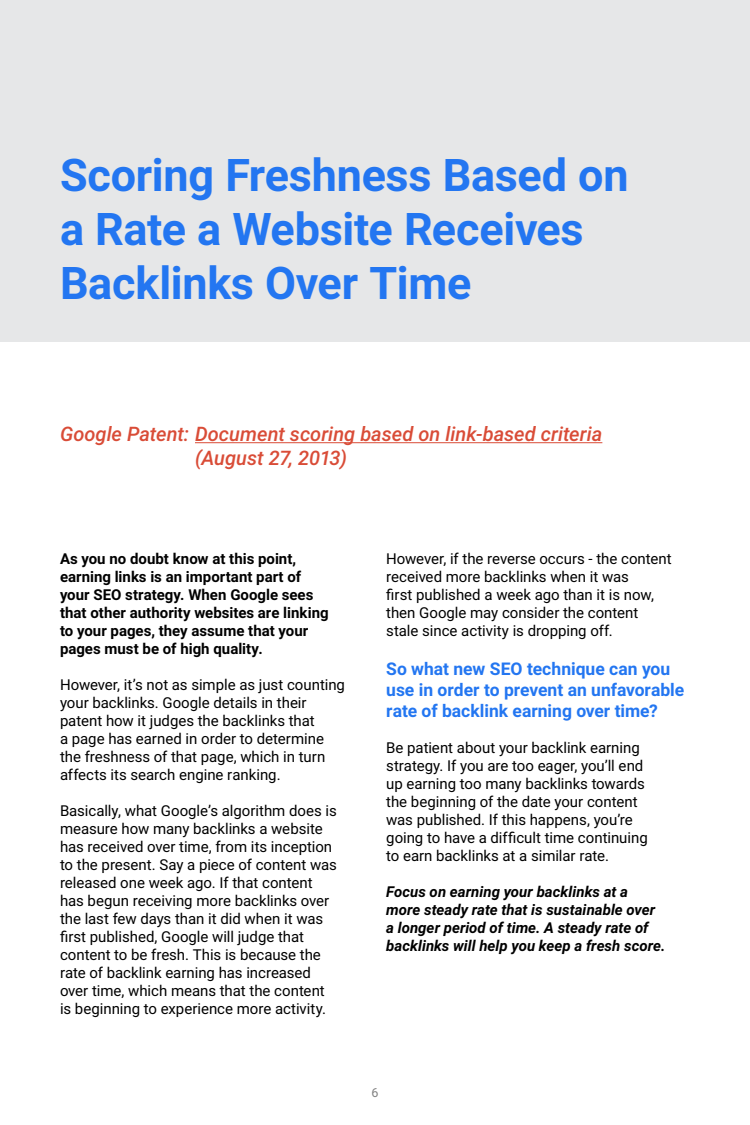
<style>
.page{position:relative;width:750px;height:1125px;background:#fff}
.page>*{position:absolute;margin:0;border:0;box-sizing:border-box;transform-origin:0 0}
.t1{font:700 45px/54px "Roboto";letter-spacing:-.01em;color:#2376f1}
.t2{font:italic 500 20px/24px "Roboto";color:#d94c37}
.t3{font:700 17.5px/21px "Roboto";color:#2376f1}
.t4{font:15px/18px "Roboto";letter-spacing:-.005em;color:#000}
.t5{font:700 15px/18px "Roboto";color:#000}
.t6{font:italic 700 15px/18px "Roboto";color:#000}
.t7{font:12.5px "Roboto";color:#808080}
</style>
<div class="page">
<div style="left:0;top:0;width:750px;height:341px;background:#e6e7e8"></div>
<hr style="left:195px;top:442px;width:407px;height:1px;background:#d94c37">
<h1 class="t1" style="left:60px;top:147px;width:570px">Scoring Freshness Based on a Rate a Website Receives<br>Backlinks Over Time</h1>
<h2 class="t2" style="left:195px;top:421px;width:409px;text-indent:-135px">Google Patent: Document scoring based on link-based criteria (August 27, 2013)</h2>
<p class="t5" style="left:60px;top:549px;width:270px">As you no doubt know at this point, earning links is an important part of your SEO strategy. When Google sees that other authority websites are linking to your pages, they assume that your pages must be of high quality.</p>
<p class="t4" style="left:60px;top:675px;width:287px">However, it’s not as simple as just counting your backlinks. Google details in their patent how it judges the backlinks that<br>a page has earned in order to determine the freshness of that page, which in turn affects its search engine ranking.</p>
<p class="t4" style="left:60px;top:801px;width:278px">Basically, what Google’s algorithm does is measure how many backlinks a website has received over time, from its inception to the present. Say a piece of content was released one week ago. If that content has begun receiving more backlinks over the last few days than it did when it was first published, Google will judge that content to be fresh. This is because the rate of backlink earning has increased over time, which means that the content is beginning to experience more activity.</p>
<p class="t4" style="left:386px;top:549px;width:287px">However, if the reverse occurs - the content received more backlinks when it was<br>first published a week ago than it is now, then Google may consider the content stale since activity is dropping off.</p>
<p class="t3" style="left:386px;top:657px;width:300px">So what new SEO technique can you use in order to prevent an unfavorable rate of backlink earning over time?</p>
<p class="t4" style="left:386px;top:738px;width:263px">Be patient about your backlink earning strategy. If you are too eager, you’ll end up earning too many backlinks towards the beginning of the date your content was published. If this happens, you’re going to have a difficult time continuing to earn backlinks at a similar rate.</p>
<p class="t6" style="left:386px;top:882px;width:281px">Focus on earning your backlinks at a more steady rate that is sustainable over a longer period of time. A steady rate of backlinks will help you keep a fresh score.</p>
<p class="t7" style="left:371px;top:1084px;width:9px">6</p>
</div>
